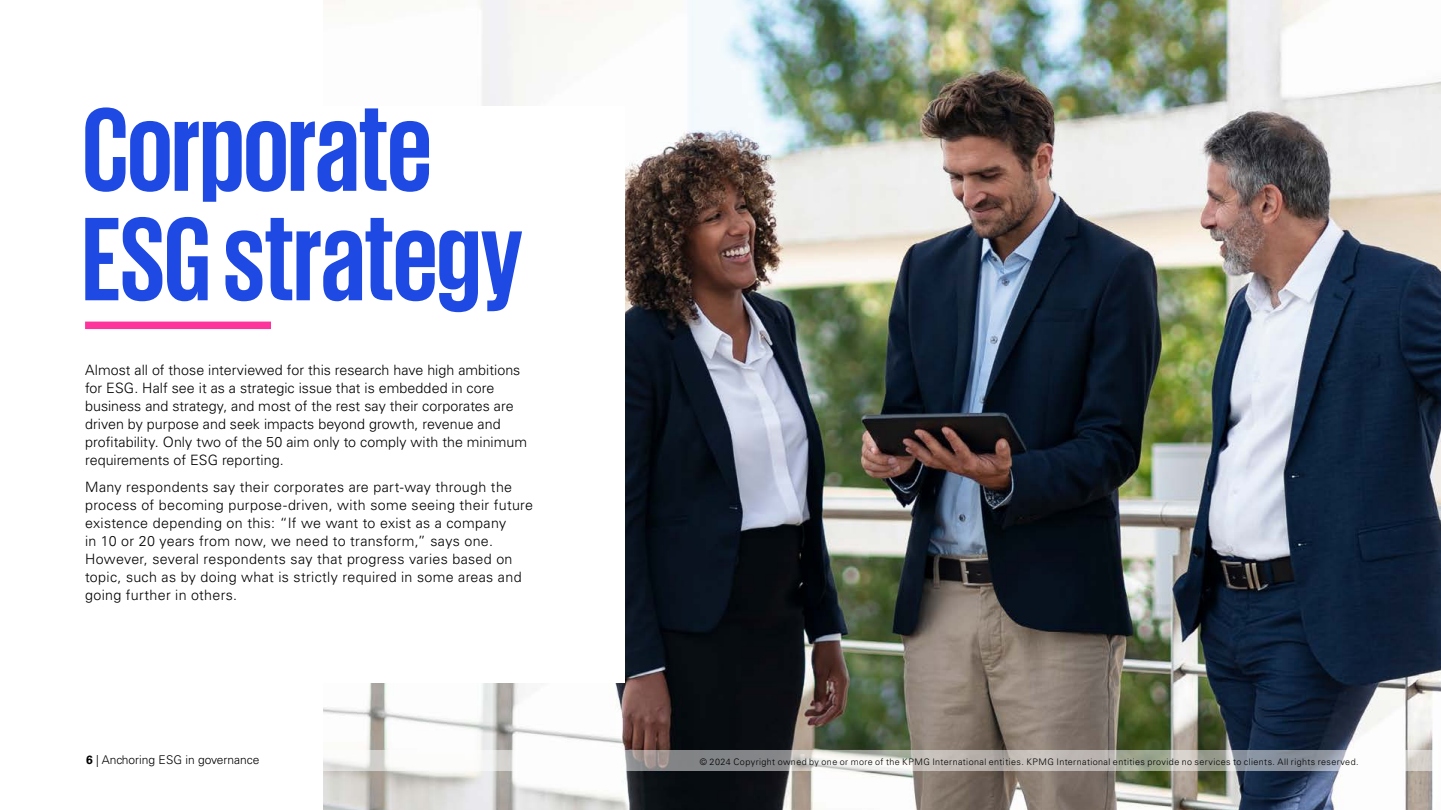
<style>
.page{position:relative;width:1441px;height:810px;background:#fff}
.page>*{position:absolute;margin:0;border:0;box-sizing:border-box;transform-origin:0 0}
.t1{font:700 121.5px/109.5px "KPMG";letter-spacing:-.015em;color:#1e49e2}
.t2{font:300 14.25px/18px "Univers LT Std";letter-spacing:.01em;color:#000}
.t3{font:300 12px "Univers LT Std";color:#000}
.t4{font:300 9px "Univers LT Std";letter-spacing:.045em;color:#000}
.s1{font-weight:700}
</style>
<div class="page">
<img style="left:323px;top:0;width:1117px;height:810px">
<div style="left:80px;top:106px;width:544px;height:576px;background:#fff"></div>
<div style="left:85px;top:322px;width:186px;height:7px;background:#fd349c"></div>
<svg style="left:323px;top:751px;width:1117px;height:20px"></svg>
<h1 class="t1" style="left:82px;top:91px;width:442px">Corporate<br>ESG strategy</h1>
<p class="t2" style="left:85px;top:361px;width:443px">Almost all of those interviewed for this research have high ambitions for ESG. Half see it as a strategic issue that is embedded in core business and strategy, and most of the rest say their corporates are driven by purpose and seek impacts beyond growth, revenue and profitability. Only two of the 50 aim only to comply with the minimum requirements of ESG reporting.</p>
<p class="t2" style="left:85px;top:478px;width:449px">Many respondents say their corporates are part-way through the process of becoming purpose-driven, with some seeing their future existence depending on this: “If we want to exist as a company<br>in 10 or 20 years from now, we need to transform,” says one.<br>However, several respondents say that progress varies based on topic, such as by doing what is strictly required in some areas and going further in others.</p>
<p class="t3" style="left:86px;top:752px;width:175px"><span class="s1">6</span> | Anchoring ESG in governance</p>
<p class="t4" style="left:699px;top:756px;width:660px">© 2024 Copyright owned by one or more of the KPMG International entities. KPMG International entities provide no services to clients. All rights reserved.</p>
</div>
